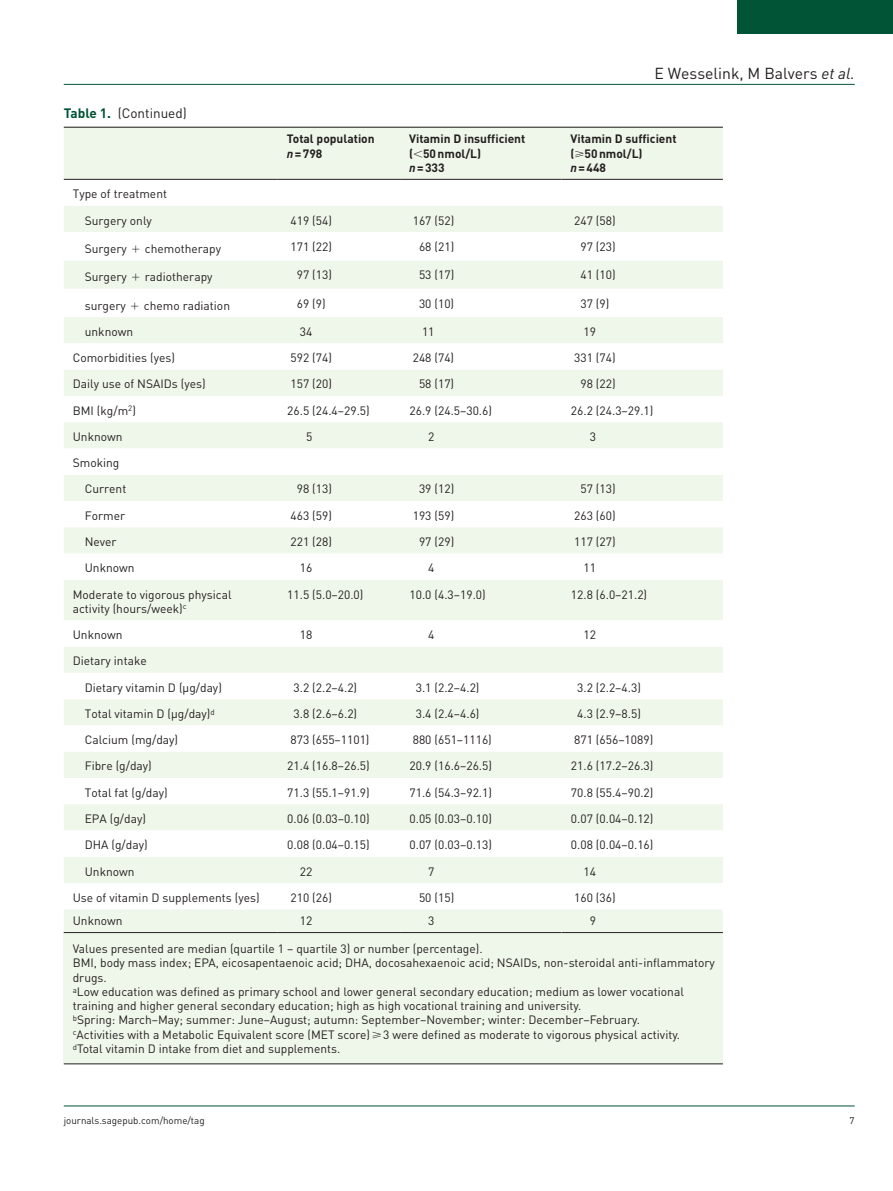
<style>
.page{position:relative;width:893px;height:1191px;background:#fff}
.page>*{position:absolute;margin:0;border:0;box-sizing:border-box;transform-origin:0 0}
.t1{font:15.75px "DIN";color:#231f20}
.t2{font:13.5px "DIN";color:#231f20}
.t3{font:12px/14.2px "DIN";color:#231f20}
.t4{font:700 12px/14.2px "DIN";color:#231f20}
.t5{font:9.75px "DIN";color:#231f20}
.s1{font-weight:700;color:#015436}
.s2{font-style:italic}
</style>
<div class="page">
<hr style="left:64px;top:84px;width:791px;height:1px;background:#015436">
<hr style="left:64px;top:1105px;width:791px;height:1px;background:#015436">
<div style="left:738px;top:0;width:155px;height:34px;background:#015436"></div>
<div style="left:64px;top:932px;width:659px;height:132px;background:#eff7ea"></div>
<hr style="left:64px;top:1063px;width:659px;height:1px;background:#231f20">
<div style="left:64px;top:126px;width:659px;height:806px;background:#eff7ea"></div>
<svg style="left:64px;top:180px;width:659px;height:729px"></svg>
<hr style="left:64px;top:179px;width:214px;height:1px;background:#231f20">
<hr style="left:278px;top:179px;width:122px;height:1px;background:#231f20">
<hr style="left:400px;top:179px;width:161px;height:1px;background:#231f20">
<hr style="left:561px;top:179px;width:162px;height:1px;background:#231f20">
<hr style="left:64px;top:932px;width:214px;height:1px;background:#231f20">
<hr style="left:278px;top:932px;width:122px;height:1px;background:#231f20">
<hr style="left:400px;top:932px;width:161px;height:1px;background:#231f20">
<hr style="left:561px;top:932px;width:162px;height:1px;background:#231f20">
<hr style="left:64px;top:127px;width:659px;height:1px;background:#231f20">
<svg style="left:414px;top:150px;width:8px;height:7px"></svg>
<svg style="left:132px;top:246px;width:7px;height:7px"></svg>
<svg style="left:132px;top:274px;width:7px;height:7px"></svg>
<svg style="left:131px;top:302px;width:7px;height:7px"></svg>
<p class="t2" style="left:64px;top:105px;width:125px"><span class="s1">Table 1.</span> (Continued)</p>
<p class="t3" style="left:73px;top:181px;width:96px;line-height:26.2px;text-align:center">Type of treatment<br>Surgery only</p>
<h1 class="t1" style="left:654px;top:63px;width:202px">E Wesselink, M Balvers <span class="s2">et al.</span></h1>
<p class="t4" style="left:287px;top:131px;width:89px">Total population <span class="s2">n</span>=798</p>
<p class="t4" style="left:409px;top:131px;width:118px">Vitamin D insufficient ( 50nmol/L)<br><span class="s2">n</span>=333</p>
<p class="t4" style="left:570px;top:131px;width:108px">Vitamin D sufficient (⩾50nmol/L) <span class="s2">n</span>=448</p>
<p class="t3" style="left:290px;top:213px;width:43px">419 (54)</p>
<p class="t3" style="left:413px;top:213px;width:43px">167 (52)</p>
<p class="t3" style="left:574px;top:213px;width:43px">247 (58)</p>
<p class="t3" style="left:85px;top:241px;width:44px">Surgery</p>
<p class="t3" style="left:145px;top:241px;width:78px">chemotherapy</p>
<p class="t3" style="left:290px;top:239px;width:43px">171 (22)</p>
<p class="t3" style="left:419px;top:239px;width:37px">68 (21)</p>
<p class="t3" style="left:580px;top:239px;width:37px">97 (23)</p>
<p class="t3" style="left:85px;top:270px;width:44px">Surgery</p>
<p class="t3" style="left:145px;top:270px;width:69px">radiotherapy</p>
<p class="t3" style="left:297px;top:267px;width:37px">97 (13)</p>
<p class="t3" style="left:419px;top:267px;width:37px">53 (17)</p>
<p class="t3" style="left:580px;top:267px;width:37px">41 (10)</p>
<p class="t3" style="left:85px;top:298px;width:43px">surgery</p>
<p class="t3" style="left:144px;top:298px;width:88px">chemo radiation</p>
<p class="t3" style="left:297px;top:296px;width:30px">69 (9)</p>
<p class="t3" style="left:419px;top:296px;width:37px">30 (10)</p>
<p class="t3" style="left:580px;top:296px;width:30px">37 (9)</p>
<p class="t3" style="left:85px;top:324px;width:50px">unknown</p>
<p class="t3" style="left:300px;top:324px;width:14px">34</p>
<p class="t3" style="left:422px;top:324px;width:14px">11</p>
<p class="t3" style="left:583px;top:324px;width:14px">19</p>
<p class="t3" style="left:73px;top:350px;width:104px">Comorbidities (yes)</p>
<p class="t3" style="left:290px;top:350px;width:43px">592 (74)</p>
<p class="t3" style="left:413px;top:350px;width:43px">248 (74)</p>
<p class="t3" style="left:574px;top:350px;width:43px">331 (74)</p>
<p class="t3" style="left:73px;top:377px;width:134px">Daily use of NSAIDs (yes)</p>
<p class="t3" style="left:290px;top:377px;width:43px">157 (20)</p>
<p class="t3" style="left:419px;top:377px;width:37px">58 (17)</p>
<p class="t3" style="left:580px;top:377px;width:37px">98 (22)</p>
<p class="t3" style="left:73px;top:403px;width:65px">BMI (kg/m<sup>2</sup>)</p>
<p class="t3" style="left:287px;top:403px;width:84px">26.5 (24.4–29.5)</p>
<p class="t3" style="left:410px;top:403px;width:84px">26.9 (24.5–30.6)</p>
<p class="t3" style="left:571px;top:403px;width:84px">26.2 (24.3–29.1)</p>
<p class="t3" style="left:73px;top:429px;width:51px">Unknown</p>
<p class="t3" style="left:306px;top:429px;width:8px">5</p>
<p class="t3" style="left:428px;top:429px;width:8px">2</p>
<p class="t3" style="left:590px;top:429px;width:8px">3</p>
<p class="t3" style="left:85px;top:449px;width:43px;line-height:26.2px;text-indent:-12px">Smoking<br>Current</p>
<p class="t3" style="left:297px;top:482px;width:37px">98 (13)</p>
<p class="t3" style="left:419px;top:482px;width:37px">39 (12)</p>
<p class="t3" style="left:580px;top:482px;width:37px">57 (13)</p>
<p class="t3" style="left:85px;top:508px;width:42px">Former</p>
<p class="t3" style="left:290px;top:508px;width:43px">463 (59)</p>
<p class="t3" style="left:413px;top:508px;width:43px">193 (59)</p>
<p class="t3" style="left:574px;top:508px;width:43px">263 (60)</p>
<p class="t3" style="left:85px;top:534px;width:33px">Never</p>
<p class="t3" style="left:290px;top:534px;width:43px">221 (28)</p>
<p class="t3" style="left:419px;top:534px;width:37px">97 (29)</p>
<p class="t3" style="left:574px;top:534px;width:43px">117 (27)</p>
<p class="t3" style="left:85px;top:560px;width:51px">Unknown</p>
<p class="t3" style="left:300px;top:560px;width:14px">16</p>
<p class="t3" style="left:428px;top:560px;width:8px">4</p>
<p class="t3" style="left:583px;top:560px;width:14px">11</p>
<p class="t3" style="left:73px;top:587px;width:160px">Moderate to vigorous physical activity (hours/week)<sup>c</sup></p>
<p class="t3" style="left:287px;top:587px;width:78px">11.5 (5.0–20.0)</p>
<p class="t3" style="left:410px;top:587px;width:78px">10.0 (4.3–19.0)</p>
<p class="t3" style="left:571px;top:587px;width:78px">12.8 (6.0–21.2)</p>
<p class="t3" style="left:73px;top:627px;width:51px">Unknown</p>
<p class="t3" style="left:300px;top:627px;width:14px">18</p>
<p class="t3" style="left:428px;top:627px;width:8px">4</p>
<p class="t3" style="left:583px;top:627px;width:14px">12</p>
<p class="t3" style="left:85px;top:647px;width:139px;line-height:26.2px;text-indent:-12px">Dietary intake<br>Dietary vitamin D (µg/day)</p>
<p class="t3" style="left:293px;top:680px;width:65px">3.2 (2.2–4.2)</p>
<p class="t3" style="left:416px;top:680px;width:65px">3.1 (2.2–4.2)</p>
<p class="t3" style="left:577px;top:680px;width:65px">3.2 (2.2–4.3)</p>
<p class="t3" style="left:85px;top:706px;width:131px">Total vitamin D (µg/day)<sup>d</sup></p>
<p class="t3" style="left:293px;top:706px;width:65px">3.8 (2.6–6.2)</p>
<p class="t3" style="left:416px;top:706px;width:65px">3.4 (2.4–4.6)</p>
<p class="t3" style="left:577px;top:706px;width:65px">4.3 (2.9–8.5)</p>
<p class="t3" style="left:85px;top:732px;width:95px">Calcium (mg/day)</p>
<p class="t3" style="left:290px;top:732px;width:81px">873 (655–1101)</p>
<p class="t3" style="left:413px;top:732px;width:81px">880 (651–1116)</p>
<p class="t3" style="left:574px;top:732px;width:81px">871 (656–1089)</p>
<p class="t3" style="left:85px;top:758px;width:69px">Fibre (g/day)</p>
<p class="t3" style="left:287px;top:758px;width:84px">21.4 (16.8–26.5)</p>
<p class="t3" style="left:410px;top:758px;width:84px">20.9 (16.6–26.5)</p>
<p class="t3" style="left:571px;top:758px;width:84px">21.6 (17.2–26.3)</p>
<p class="t3" style="left:85px;top:785px;width:84px">Total fat (g/day)</p>
<p class="t3" style="left:287px;top:785px;width:84px">71.3 (55.1–91.9)</p>
<p class="t3" style="left:410px;top:785px;width:84px">71.6 (54.3–92.1)</p>
<p class="t3" style="left:571px;top:785px;width:84px">70.8 (55.4–90.2)</p>
<p class="t3" style="left:85px;top:811px;width:63px">EPA (g/day)</p>
<p class="t3" style="left:287px;top:811px;width:84px">0.06 (0.03–0.10)</p>
<p class="t3" style="left:410px;top:811px;width:84px">0.05 (0.03–0.10)</p>
<p class="t3" style="left:571px;top:811px;width:84px">0.07 (0.04–0.12)</p>
<p class="t3" style="left:85px;top:837px;width:64px">DHA (g/day)</p>
<p class="t3" style="left:287px;top:837px;width:84px">0.08 (0.04–0.15)</p>
<p class="t3" style="left:410px;top:837px;width:84px">0.07 (0.03–0.13)</p>
<p class="t3" style="left:571px;top:837px;width:84px">0.08 (0.04–0.16)</p>
<p class="t3" style="left:85px;top:863px;width:51px">Unknown</p>
<p class="t3" style="left:300px;top:863px;width:14px">22</p>
<p class="t3" style="left:428px;top:863px;width:8px">7</p>
<p class="t3" style="left:583px;top:863px;width:14px">14</p>
<p class="t3" style="left:73px;top:890px;width:188px">Use of vitamin D supplements (yes)</p>
<p class="t3" style="left:290px;top:890px;width:43px">210 (26)</p>
<p class="t3" style="left:419px;top:890px;width:37px">50 (15)</p>
<p class="t3" style="left:574px;top:890px;width:43px">160 (36)</p>
<p class="t3" style="left:73px;top:913px;width:51px">Unknown</p>
<p class="t3" style="left:300px;top:913px;width:14px">12</p>
<p class="t3" style="left:428px;top:913px;width:8px">3</p>
<p class="t3" style="left:590px;top:913px;width:8px">9</p>
<p class="t3" style="left:73px;top:941px;width:644px">Values presented are median (quartile 1 – quartile 3) or number (percentage).<br>BMI, body mass index; EPA, eicosapentaenoic acid; DHA, docosahexaenoic acid; NSAIDs, non-steroidal anti-inflammatory drugs.<br><sup>a</sup>Low education was defined as primary school and lower general secondary education; medium as lower vocational training and higher general secondary education; high as high vocational training and university.<br><sup>b</sup>Spring: March–May; summer: June–August; autumn: September–November; winter: December–February.<br><sup>c</sup>Activities with a Metabolic Equivalent score (MET score)⩾3 were defined as moderate to vigorous physical activity.<br><sup>d</sup>Total vitamin D intake from diet and supplements.</p>
<p class="t5" style="left:64px;top:1114px;width:142px">journals.sagepub.com/home/tag</p>
<p class="t5" style="left:850px;top:1114px;width:7px">7</p>
</div>
